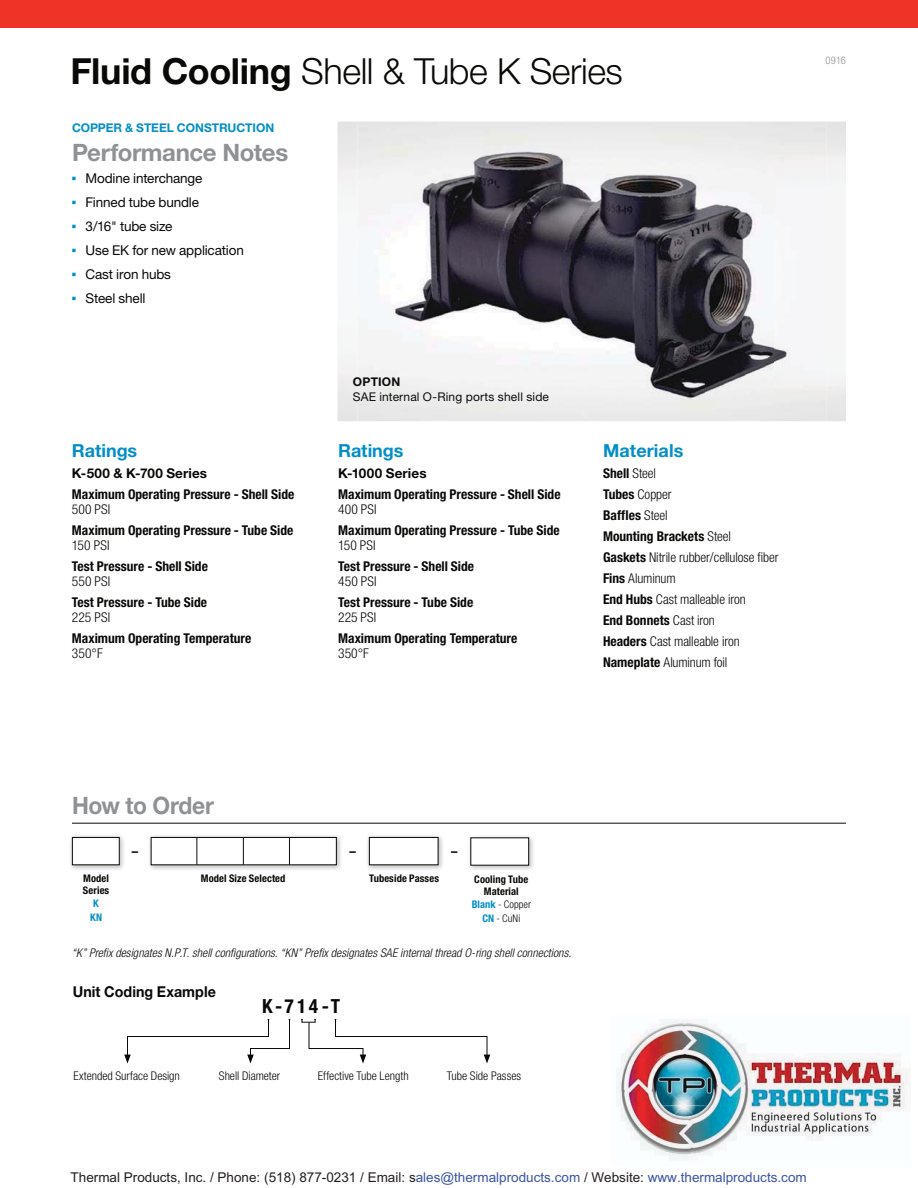
<style>
.page{position:relative;width:918px;height:1188px;background:#fff}
.page>*{position:absolute;margin:0;border:0;box-sizing:border-box;transform-origin:0 0}
.t1{font:300 36px "Helvetica Neue";letter-spacing:-.01em;color:#090908}
.t2{font:700 24px "Helvetica Neue";letter-spacing:-.015em;color:#8f9294}
.t3{font:700 24px "Helvetica Neue";letter-spacing:-.015em;color:#8f9294;scale:.95 1}
.t4{font:700 condensed 19.5px "Helvetica Neue";color:#090908}
.t5{font:700 18px "Helvetica Neue";color:#048ec7}
.t6{font:700 15px "Helvetica Neue";letter-spacing:.005em;color:#090908;scale:.95 1}
.t7{font:700 condensed 13.5px "Helvetica Neue";color:#090908}
.t8{font:300 condensed 13.5px/21px "Helvetica Neue";letter-spacing:-.005em;color:#090908}
.t9{font:13.5px "Arial";color:#231f20}
.t10{font:13.5px "Helvetica Neue";letter-spacing:-.01em;color:#090908}
.t11{font:700 13.5px "Helvetica Neue";letter-spacing:.01em;color:#090908}
.t12{font:700 condensed 13.5px "Helvetica Neue";color:#090908;scale:.95 1}
.t13{font:italic 300 condensed 12px "Helvetica Neue";letter-spacing:.005em;color:#090908}
.t14{font:300 condensed 12px "Helvetica Neue";color:#090908}
.t15{font:12px "Helvetica Neue";letter-spacing:.015em;color:#0c0d0d}
.t16{font:700 12px "Helvetica Neue";color:#048ec7}
.t17{font:700 12px "Helvetica Neue";letter-spacing:.02em;color:#0c0d0d}
.t18{font:700 condensed 10.5px/12px "Helvetica Neue";letter-spacing:.01em;color:#090908}
.t19{font:300 condensed 10.5px/13.5px "Helvetica Neue";letter-spacing:.01em;color:#090908;text-align:center}
.t20{font:300 condensed 10.5px "Helvetica Neue";color:#8f9294}
.t21{font:700 condensed 10.5px/13.5px "Helvetica Neue";color:#048ec7;text-align:center}
.s1{font-weight:700}
.s2{font-family:"Universal Newswith Comm Pi";color:#048ec7}
.s3{font-weight:700;color:#048ec7}
.s4{color:#3a53a4}
</style>
<div class="page">
<div style="left:0;top:0;width:918px;height:28px;background:#ee3327"></div>
<hr style="left:72px;top:823px;width:774px;height:1px;background:#090908">
<img style="left:70px;top:835px;width:54px;height:35px">
<svg style="left:72px;top:837px;width:48px;height:28px"></svg>
<img style="left:149px;top:835px;width:192px;height:35px">
<img style="left:367px;top:835px;width:76px;height:35px">
<svg style="left:369px;top:837px;width:69px;height:28px"></svg>
<svg style="left:151px;top:837px;width:186px;height:28px"></svg>
<svg style="left:124px;top:1019px;width:166px;height:45px"></svg>
<svg style="left:301px;top:1019px;width:189px;height:45px"></svg>
<img style="left:469px;top:836px;width:65px;height:34px">
<svg style="left:470px;top:837px;width:59px;height:29px"></svg>
<img style="left:358px;top:123px;width:468px;height:298px">
<img style="left:358px;top:377px;width:42px;height:9px">
<div style="left:358px;top:392px;width:191px;height:11px;background:#edeced"></div>
<img style="left:616px;top:1019px;width:294px;height:141px">
<h1 class="t1" style="left:71px;top:58px;width:554px"><span class="s1">Fluid Cooling</span> Shell &amp; Tube K Series</h1>
<p class="t16" style="left:72px;top:124px;width:204px">COPPER &amp; STEEL CONSTRUCTION</p>
<h2 class="t2" style="left:72px;top:144px;width:218px">Performance Notes</h2>
<p class="t10" style="left:72px;top:174px;width:132px"><span class="s2">▪</span> Modine interchange</p>
<p class="t10" style="left:72px;top:198px;width:129px"><span class="s2">▪</span> Finned tube bundle</p>
<p class="t10" style="left:72px;top:222px;width:102px"><span class="s2">▪</span> 3/16" tube size</p>
<p class="t10" style="left:72px;top:246px;width:173px"><span class="s2">▪</span> Use EK for new application</p>
<p class="t10" style="left:72px;top:270px;width:101px"><span class="s2">▪</span> Cast iron hubs</p>
<p class="t10" style="left:72px;top:294px;width:75px"><span class="s2">▪</span> Steel shell</p>
<h3 class="t5" style="left:72px;top:445px;width:67px">Ratings</h3>
<p class="t11" style="left:72px;top:469px;width:137px">K-500 &amp; K-700 Series</p>
<p class="t7" style="left:72px;top:490px;width:224px">Maximum Operating Pressure - Shell Side</p>
<p class="t8" style="left:72px;top:500px;width:40px">500 PSI</p>
<p class="t7" style="left:72px;top:526px;width:223px">Maximum Operating Pressure - Tube Side</p>
<p class="t8" style="left:72px;top:536px;width:39px">150 PSI</p>
<p class="t7" style="left:72px;top:562px;width:138px">Test Pressure - Shell Side</p>
<p class="t8" style="left:72px;top:572px;width:40px">550 PSI</p>
<p class="t7" style="left:72px;top:598px;width:137px">Test Pressure - Tube Side</p>
<p class="t8" style="left:72px;top:608px;width:40px">225 PSI</p>
<p class="t7" style="left:72px;top:634px;width:181px">Maximum Operating Temperature</p>
<p class="t8" style="left:72px;top:644px;width:32px">350°F</p>
<p class="t17" style="left:353px;top:377px;width:49px">OPTION</p>
<p class="t15" style="left:353px;top:392px;width:198px">SAE internal O-Ring ports shell side</p>
<h3 class="t5" style="left:338px;top:445px;width:67px">Ratings</h3>
<p class="t11" style="left:338px;top:469px;width:90px">K-1000 Series</p>
<p class="t7" style="left:338px;top:490px;width:224px">Maximum Operating Pressure - Shell Side</p>
<p class="t8" style="left:338px;top:500px;width:40px">400 PSI</p>
<p class="t7" style="left:338px;top:526px;width:223px">Maximum Operating Pressure - Tube Side</p>
<p class="t8" style="left:338px;top:536px;width:39px">150 PSI</p>
<p class="t7" style="left:338px;top:562px;width:138px">Test Pressure - Shell Side</p>
<p class="t8" style="left:338px;top:572px;width:40px">450 PSI</p>
<p class="t7" style="left:338px;top:598px;width:137px">Test Pressure - Tube Side</p>
<p class="t8" style="left:338px;top:608px;width:40px">225 PSI</p>
<p class="t7" style="left:338px;top:634px;width:181px">Maximum Operating Temperature</p>
<p class="t8" style="left:338px;top:644px;width:32px">350°F</p>
<h3 class="t5" style="left:603px;top:445px;width:82px">Materials</h3>
<p class="t8" style="left:603px;top:464px;width:177px"><span class="s1">Shell</span> Steel<br><span class="s1">Tubes</span> Copper<br><span class="s1">Baff les</span> Steel<br><span class="s1">Mounting Brackets</span> Steel<br><span class="s1">Gaskets</span> Nitrile rubber/cellulose fiber<br><span class="s1">Fins</span> Aluminum<br><span class="s1">End Hubs</span> Cast malleable iron<br><span class="s1">End Bonnets</span> Cast iron<br><span class="s1">Headers</span> Cast malleable iron<br><span class="s1">Nameplate</span> Aluminum foil</p>
<p class="t20" style="left:826px;top:56px;width:22px">0916</p>
<h2 class="t3" style="left:72px;top:797px;width:151px">How to Order</h2>
<p class="t18" style="left:83px;top:873px;width:28px">Model<br>Series</p>
<p class="t21" style="left:90px;top:898px;width:13px">K<br>KN</p>
<p class="t12" style="left:132px;top:847px;width:8px">–</p>
<p class="t12" style="left:349px;top:847px;width:8px">–</p>
<p class="t18" style="left:201px;top:873px;width:86px">Model Size Selected</p>
<p class="t18" style="left:369px;top:873px;width:71px">Tubeside Passes</p>
<p class="t12" style="left:451px;top:847px;width:8px">–</p>
<p class="t18" style="left:474px;top:874px;width:56px;text-align:center">Cooling Tube<br>Material</p>
<p class="t19" style="left:472px;top:898px;width:61px"><span class="s3">Blank</span> - Copper<br><span class="s3">CN</span> - CuNi</p>
<p class="t13" style="left:72px;top:949px;width:501px">“K” Prefix designates N.P.T. shell configurations. “KN” Prefix designates SAE internal thread O-ring shell connections.</p>
<p class="t6" style="left:73px;top:986px;width:152px">Unit Coding Example</p>
<h3 class="t4" style="left:262px;top:999px;width:80px">K-714-T</h3>
<p class="t14" style="left:74px;top:1071px;width:108px">Extended Surface Design</p>
<p class="t14" style="left:219px;top:1071px;width:63px">Shell Diameter</p>
<p class="t14" style="left:318px;top:1071px;width:92px">Effective Tube Length</p>
<p class="t14" style="left:447px;top:1071px;width:76px">Tube Side Passes</p>
<p class="t9" style="left:71px;top:1170px;width:738px">Thermal Products, Inc. / Phone: (518) 877-0231 / Email: s<span class="s4">ales@thermalproducts.com</span> / Website: <span class="s4">www.thermalproducts.com</span></p>
</div>
